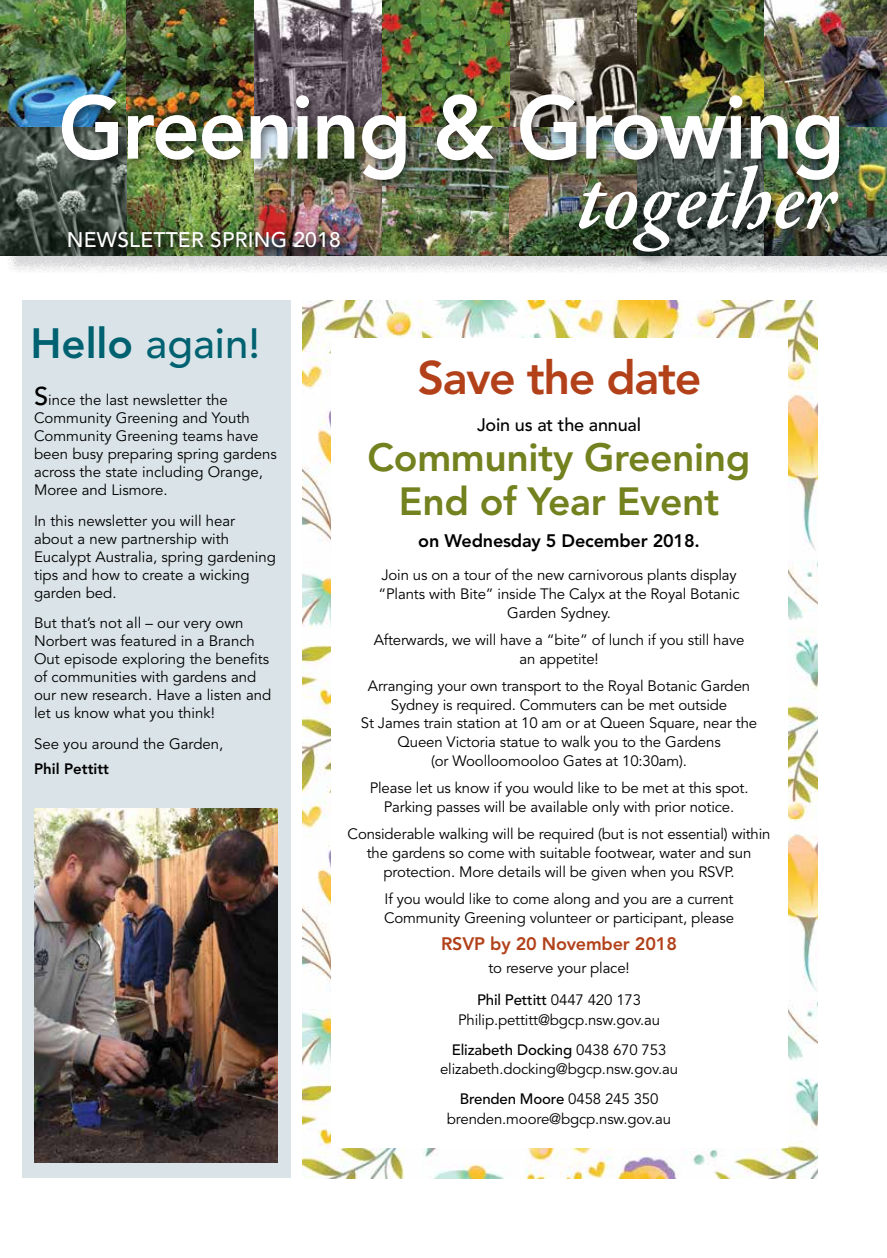
<style>
.page{position:relative;width:887px;height:1258px;background:#fff}
.page>*{position:absolute;margin:0;border:0;box-sizing:border-box;transform-origin:0 0}
.t1{font:800 88.5px "Avenir LT Std";letter-spacing:-.02em;color:#fff;scale:.95 1}
.t2{font:italic 600 88.5px "Garamond Premr Pro";letter-spacing:-.01em;color:#fff;scale:.95 1}
.t3{font:800 46.5px "Avenir LT Std";letter-spacing:-.03em;color:#b2411a}
.t4{font:500 42px "Avenir LT Std";color:#006171}
.t5{font:800 39px/44.2px "Avenir LT Std";letter-spacing:-.01em;color:#73811f;text-align:center}
.t6{font:500 21px "Avenir LT Std";letter-spacing:.01em;color:#fff}
.t7{font:800 18px "Avenir LT Std";letter-spacing:-.01em;color:#000}
.t8{font:800 18px "Avenir LT Std";letter-spacing:-.01em;color:#b2411a}
.t9{font:500 18px "Avenir LT Std";letter-spacing:-.01em;color:#000}
.t10{font:15px/18px "Avenir LT Std";letter-spacing:-.01em;color:#000;text-align:center}
.t11{font:800 15px "Avenir LT Std";color:#000}
.s1{font-weight:800}
.s2{font-weight:500;font-size:25.5px}
.s3{font-weight:500}
</style>
<div class="page">
<div style="left:7px;top:232px;width:879px;height:42px;background:#6c6b76;opacity:.3"></div>
<img style="left:0;top:0;width:636px;height:128px">
<img style="left:0;top:128px;width:58px;height:127px">
<img style="left:636px;top:0;width:250px;height:255px">
<div style="left:58px;top:91px;width:793px;height:174px;background:#000;opacity:.5"></div>
<img style="left:65px;top:228px;width:287px;height:31px">
<img style="left:303px;top:300px;width:514px;height:878px">
<div style="left:331px;top:338px;width:456px;height:810px;background:#fff"></div>
<div style="left:22px;top:300px;width:268px;height:878px;background:#dae4e8"></div>
<img style="left:34px;top:809px;width:243px;height:353px">
<h1 class="t1" style="left:58px;top:75px;width:829px">Greening &amp; Growing</h1>
<h1 class="t2" style="left:577px;top:145px;width:274px">together</h1>
<h3 class="t6" style="left:67px;top:227px;width:275px">NEWSLETTER SPRING 2018</h3>
<h3 class="t4" style="left:30px;top:319px;width:231px"><span class="s1">Hello</span> again!</h3>
<p class="t10" style="left:34px;top:391px;width:244px;text-align:left"><span class="s2">S</span>ince the last newsletter the<br>Community Greening and Youth<br>Community Greening teams have been busy preparing spring gardens across the state including Orange,<br>Moree and Lismore.</p>
<p class="t10" style="left:34px;top:512px;width:243px;text-align:left">In this newsletter you will hear about a new partnership with<br>Eucalypt Australia, spring gardening tips and how to create a wicking garden bed.</p>
<p class="t10" style="left:34px;top:615px;width:239px;text-align:left">But that’s not all – our very own<br>Norbert was featured in a Branch<br>Out episode exploring the benefits of communities with gardens and our new research. Have a listen and let us know what you think!</p>
<p class="t10" style="left:34px;top:735px;width:191px">See you around the Garden,</p>
<p class="t11" style="left:34px;top:759px;width:77px">Phil Pettitt</p>
<h2 class="t3" style="left:417px;top:351px;width:285px">Save the date</h2>
<p class="t9" style="left:477px;top:414px;width:165px">Join us at the annual</p>
<h3 class="t5" style="left:367px;top:435px;width:384px">Community Greening<br>End of Year Event</h3>
<p class="t7" style="left:418px;top:530px;width:283px">on Wednesday 5 December 2018.</p>
<p class="t10" style="left:378px;top:566px;width:362px;line-height:18.8px">Join us on a tour of the new carnivorous plants display “Plants with Bite” inside The Calyx at the Royal Botanic<br>Garden Sydney.</p>
<p class="t10" style="left:373px;top:631px;width:372px;line-height:18.8px">Afterwards, we will have a “bite” of lunch if you still have an appetite!</p>
<p class="t10" style="left:361px;top:677px;width:398px;line-height:18.8px">Arranging your own transport to the Royal Botanic Garden Sydney is required. Commuters can be met outside<br>St James train station at 10 am or at Queen Square, near the Queen Victoria statue to walk you to the Gardens<br>(or Woolloomooloo Gates at 10:30am).</p>
<p class="t10" style="left:369px;top:779px;width:380px;line-height:18.8px">Please let us know if you would like to be met at this spot.<br>Parking passes will be available only with prior notice.</p>
<p class="t10" style="left:347px;top:825px;width:424px;line-height:18.8px">Considerable walking will be required (but is not essential) within the gardens so come with suitable footwear, water and sun protection. More details will be given when you RSVP.</p>
<p class="t10" style="left:384px;top:890px;width:351px;line-height:18.8px;text-align:left">If you would like to come along and you are a current<br>Community Greening volunteer or participant, please</p>
<p class="t8" style="left:441px;top:933px;width:237px">RSVP by 20 November 2018</p>
<p class="t10" style="left:477px;top:952px;width:165px;line-height:32.2px">to reserve your place!<br><span class="s3">Phil Pettitt</span> 0447 420 173</p>
<p class="t10" style="left:452px;top:1005px;width:216px;line-height:30.2px">Philip.pettitt@bgcp.nsw.gov.au<br><span class="s3">Elizabeth Docking</span> 0438 670 753</p>
<p class="t10" style="left:440px;top:1054px;width:239px;line-height:30.2px">elizabeth.docking@bgcp.nsw.gov.au<br><span class="s3">Brenden Moore</span> 0458 245 350</p>
<p class="t10" style="left:447px;top:1110px;width:226px">brenden.moore@bgcp.nsw.gov.au</p>
</div>
